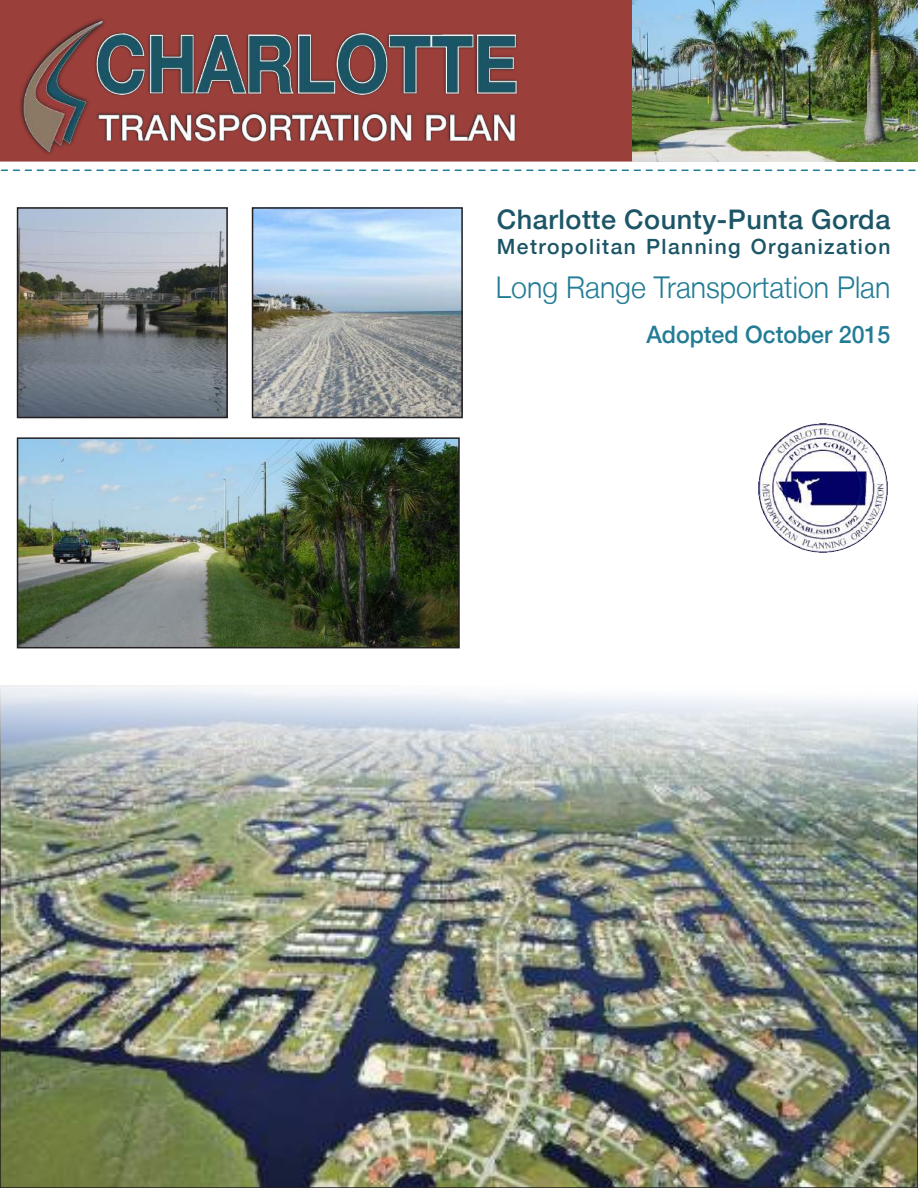
<style>
.page{position:relative;width:918px;height:1188px;background:#fff}
.page>*{position:absolute;margin:0;border:0;box-sizing:border-box;transform-origin:0 0}
.t1{font:300 30px "Helvetica Neue LT";color:#237c95;scale:.95 1}
.t2{font:500 27px "Helvetica Neue LT";letter-spacing:.02em;color:#1c5566}
.t3{font:500 24px "Helvetica Neue LT";color:#237c95}
.t4{font:500 21px "Helvetica Neue LT";letter-spacing:.07em;color:#1c5566}
</style>
<div class="page">
<div style="left:0;top:0;width:633px;height:162px;background:#9b3f3b"></div>
<img style="left:758px;top:423px;width:129px;height:129px">
<svg style="left:2px;top:170px;width:913px;height:1px"></svg>
<img style="left:633px;top:0;width:285px;height:162px">
<img style="left:17px;top:2px;width:517px;height:156px">
<img style="left:3px;top:688px;width:912px;height:497px">
<img style="left:20px;top:210px;width:205px;height:205px">
<div style="left:17px;top:207px;width:211px;height:211px;border:2px solid #231f20"></div>
<img style="left:255px;top:210px;width:205px;height:205px">
<div style="left:252px;top:207px;width:211px;height:211px;border:2px solid #231f20"></div>
<img style="left:20px;top:440px;width:437px;height:205px">
<div style="left:17px;top:437px;width:443px;height:211px;border:2px solid #231f20"></div>
<p class="t2" style="left:497px;top:203px;width:395px">Charlotte County-Punta Gorda</p>
<p class="t4" style="left:497px;top:234px;width:395px">Metropolitan Planning Organization</p>
<h1 class="t1" style="left:496px;top:269px;width:417px">Long Range Transportation Plan</h1>
<p class="t3" style="left:646px;top:320px;width:246px">Adopted October 2015</p>
</div>
